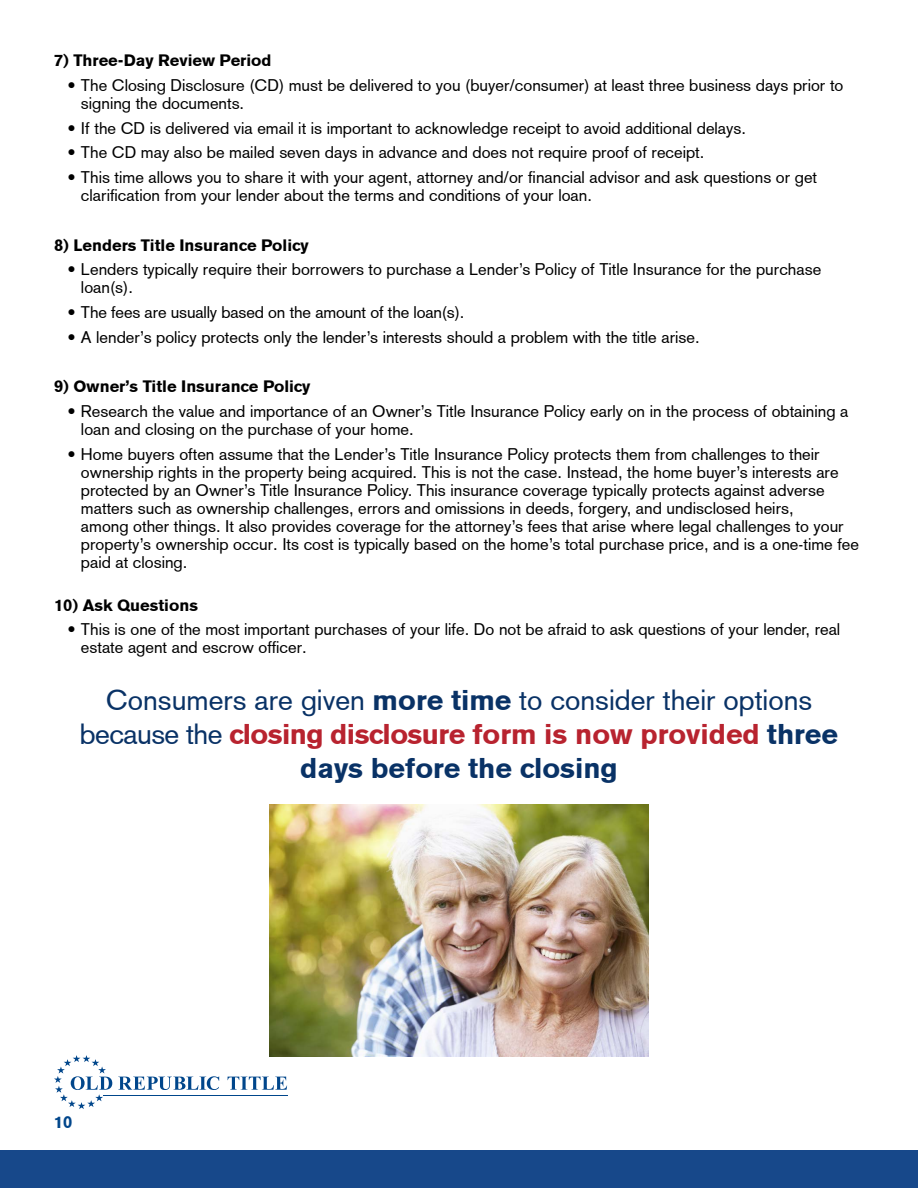
<style>
.page{position:relative;width:918px;height:1188px;background:#fff}
.page>*{position:absolute;margin:0;border:0;box-sizing:border-box;transform-origin:0 0}
.t1{font:700 28.5px/34.2px "Akzidenz Grotesk BE";color:#b8232f;text-align:center}
.t2{font:28.5px "Akzidenz Grotesk";color:#093266}
.t3{font:16.5px/18px "Akzidenz Grotesk";color:#000}
.t4{font:700 16.5px "Akzidenz Grotesk BE";color:#000}
.t5{font:900 16.5px "Akzidenz Grotesk";color:#00468b}
.s1{font-family:"Akzidenz Grotesk BE";font-weight:700}
.s2{font-family:"Akzidenz Grotesk";font-weight:400;color:#093266}
.s3{color:#093266}
</style>
<div class="page">
<div style="left:0;top:1150px;width:918px;height:38px;background:#17488a"></div>
<svg style="left:118px;top:1076px;width:101px;height:14px"></svg>
<svg style="left:228px;top:1077px;width:59px;height:13px"></svg>
<svg style="left:54px;top:1055px;width:58px;height:54px"></svg>
<hr style="left:103px;top:1095px;width:184px;height:1px;background:#00468b">
<img style="left:270px;top:804px;width:378px;height:252px">
<p class="t4" style="left:54px;top:51px;width:219px">7) Three-Day Review Period</p>
<p class="t3" style="left:81px;top:76px;width:764px;text-indent:-13px">• The Closing Disclosure (CD) must be delivered to you (buyer/consumer) at least three business days prior to signing the documents.</p>
<p class="t3" style="left:67px;top:119px;width:680px">• If the CD is delivered via email it is important to acknowledge receipt to avoid additional delays.</p>
<p class="t3" style="left:67px;top:144px;width:638px">• The CD may also be mailed seven days in advance and does not require proof of receipt.</p>
<p class="t3" style="left:81px;top:168px;width:738px;text-indent:-13px">• This time allows you to share it with your agent, attorney and/or financial advisor and ask questions or get clarification from your lender about the terms and conditions of your loan.</p>
<p class="t4" style="left:54px;top:235px;width:256px">8) Lenders Title Insurance Policy</p>
<p class="t3" style="left:81px;top:261px;width:742px;text-indent:-13px">• Lenders typically require their borrowers to purchase a Lender’s Policy of Title Insurance for the purchase loan(s).</p>
<p class="t3" style="left:67px;top:303px;width:398px">• The fees are usually based on the amount of the loan(s).</p>
<p class="t3" style="left:67px;top:328px;width:634px">• A lender’s policy protects only the lender’s interests should a problem with the title arise.</p>
<p class="t4" style="left:54px;top:377px;width:258px">9) Owner’s Title Insurance Policy</p>
<p class="t3" style="left:81px;top:402px;width:769px;text-indent:-13px">• Research the value and importance of an Owner’s Title Insurance Policy early on in the process of obtaining a loan and closing on the purchase of your home.</p>
<p class="t3" style="left:81px;top:445px;width:780px;text-indent:-13px">• Home buyers often assume that the Lender’s Title Insurance Policy protects them from challenges to their ownership rights in the property being acquired. This is not the case. Instead, the home buyer’s interests are protected by an Owner’s Title Insurance Policy. This insurance coverage typically protects against adverse matters such as ownership challenges, errors and omissions in deeds, forgery, and undisclosed heirs,<br>among other things. It also provides coverage for the attorney’s fees that arise where legal challenges to your property’s ownership occur. Its cost is typically based on the home’s total purchase price, and is a one-time fee paid at closing.</p>
<p class="t4" style="left:54px;top:595px;width:146px">10) Ask Questions</p>
<p class="t3" style="left:81px;top:621px;width:761px;text-indent:-13px">• This is one of the most important purchases of your life. Do not be afraid to ask questions of your lender, real estate agent and escrow officer.</p>
<h1 class="t2" style="left:106px;top:683px;width:708px">Consumers are given <span class="s1">more time</span> to consider their options</h1>
<h1 class="t1" style="left:80px;top:717px;width:760px"><span class="s2">because the</span> closing disclosure form is now provided <span class="s3">three days before the closing</span></h1>
<p class="t5" style="left:54px;top:1112px;width:20px">10</p>
</div>
